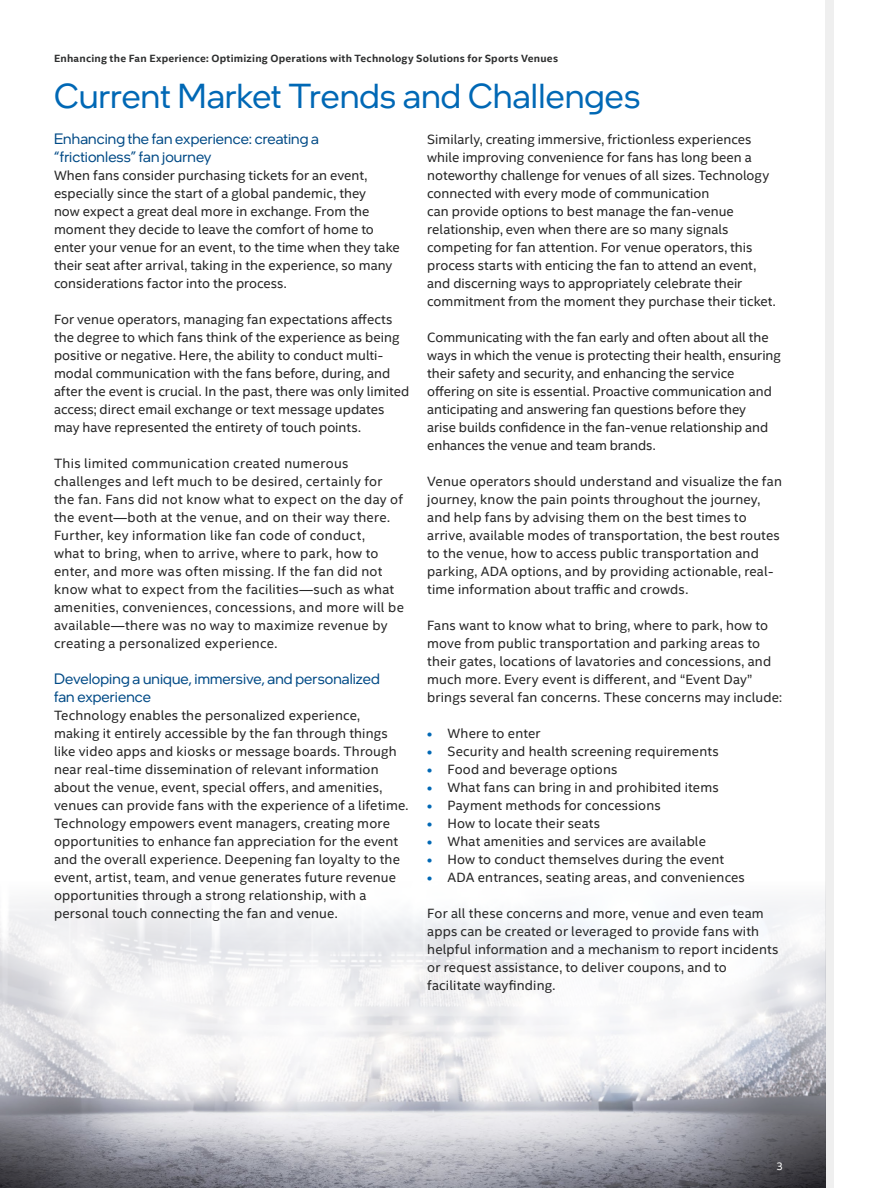
<style>
.page{position:relative;width:891px;height:1188px;background:#fff}
.page>*{position:absolute;margin:0;border:0;box-sizing:border-box;transform-origin:0 0}
.t1{font:34.5px "Intel One Display";letter-spacing:.01em;color:#0068b5}
.t2{font:15px/18px "Intel One Display";letter-spacing:.01em;color:#004a86}
.t3{font:13.5px/18px "Intel Clear";letter-spacing:.01em;color:#262626}
.t4{font:11.1px "Intel Clear";color:#fff}
.t5{font:700 10.5px "Intel Clear";letter-spacing:.02em;color:#2e2f2f}
.s1{font-weight:700;color:#0068b5}
</style>
<div class="page">
<div style="left:826px;top:0;width:8px;height:1188px;background:#efefef"></div>
<img style="left:0;top:882px;width:826px;height:306px">
<p class="t5" style="left:54px;top:51px;width:506px">Enhancing the Fan Experience: Optimizing Operations with Technology Solutions for Sports Venues</p>
<h1 class="t1" style="left:54px;top:75px;width:588px">Current Market Trends and Challenges</h1>
<p class="t2" style="left:54px;top:130px;width:266px">Enhancing the fan experience: creating a “frictionless” fan journey</p>
<p class="t3" style="left:54px;top:166px;width:347px">When fans consider purchasing tickets for an event, especially since the start of a global pandemic, they<br>now expect a great deal more in exchange. From the moment they decide to leave the comfort of home to enter your venue for an event, to the time when they take their seat after arrival, taking in the experience, so many considerations factor into the process.</p>
<p class="t3" style="left:54px;top:310px;width:357px">For venue operators, managing fan expectations affects the degree to which fans think of the experience as being positive or negative. Here, the ability to conduct multi&shy;modal communication with the fans before, during, and after the event is crucial. In the past, there was only limited access; direct email exchange or text message updates may have represented the entirety of touch points.</p>
<p class="t3" style="left:54px;top:454px;width:351px">This limited communication created numerous challenges and left much to be desired, certainly for the fan. Fans did not know what to expect on the day of the event—both at the venue, and on their way there.<br>Further, key information like fan code of conduct,<br>what to bring, when to arrive, where to park, how to enter, and more was often missing. If the fan did not know what to expect from the facilities—such as what amenities, conveniences, concessions, and more will be available—there was no way to maximize revenue by creating a personalized experience.</p>
<p class="t2" style="left:54px;top:670px;width:327px">Developing a unique, immersive, and personalized fan experience</p>
<p class="t3" style="left:54px;top:706px;width:356px">Technology enables the personalized experience, making it entirely accessible by the fan through things like video apps and kiosks or message boards. Through near real-time dissemination of relevant information about the venue, event, special offers, and amenities, venues can provide fans with the experience of a lifetime.<br>Technology empowers event managers, creating more opportunities to enhance fan appreciation for the event and the overall experience. Deepening fan loyalty to the event, artist, team, and venue generates future revenue opportunities through a strong relationship, with a personal touch connecting the fan and venue.</p>
<p class="t3" style="left:427px;top:130px;width:350px">Similarly, creating immersive, frictionless experiences while improving convenience for fans has long been a noteworthy challenge for venues of all sizes. Technology connected with every mode of communication<br>can provide options to best manage the fan-venue relationship, even when there are so many signals competing for fan attention. For venue operators, this process starts with enticing the fan to attend an event, and discerning ways to appropriately celebrate their commitment from the moment they purchase their ticket.</p>
<p class="t3" style="left:427px;top:328px;width:355px">Communicating with the fan early and often about all the ways in which the venue is protecting their health, ensuring their safety and security, and enhancing the service offering on site is essential. Proactive communication and anticipating and answering fan questions before they<br>arise builds confidence in the fan-venue relationship and enhances the venue and team brands.</p>
<p class="t3" style="left:427px;top:472px;width:356px">Venue operators should understand and visualize the fan journey, know the pain points throughout the journey, and help fans by advising them on the best times to arrive, available modes of transportation, the best routes to the venue, how to access public transportation and parking, ADA options, and by providing actionable, real&shy;time information about traffic and crowds.</p>
<p class="t3" style="left:427px;top:616px;width:356px">Fans want to know what to bring, where to park, how to move from public transportation and parking areas to their gates, locations of lavatories and concessions, and much more. Every event is different, and “Event Day” brings several fan concerns. These concerns may include:</p>
<p class="t3" style="left:427px;top:724px;width:115px"><span class="s1">•</span> Where to enter</p>
<p class="t3" style="left:427px;top:742px;width:293px"><span class="s1">•</span> Security and health screening requirements</p>
<p class="t3" style="left:427px;top:760px;width:192px"><span class="s1">•</span> Food and beverage options</p>
<p class="t3" style="left:427px;top:778px;width:293px"><span class="s1">•</span> What fans can bring in and prohibited items</p>
<p class="t3" style="left:427px;top:796px;width:235px"><span class="s1">•</span> Payment methods for concessions</p>
<p class="t3" style="left:427px;top:814px;width:174px"><span class="s1">•</span> How to locate their seats</p>
<p class="t3" style="left:427px;top:832px;width:280px"><span class="s1">•</span> What amenities and services are available</p>
<p class="t3" style="left:427px;top:850px;width:299px"><span class="s1">•</span> How to conduct themselves during the event</p>
<p class="t3" style="left:427px;top:868px;width:319px"><span class="s1">•</span> ADA entrances, seating areas, and conveniences</p>
<p class="t3" style="left:427px;top:904px;width:353px">For all these concerns and more, venue and even team apps can be created or leveraged to provide fans with helpful information and a mechanism to report incidents or request assistance, to deliver coupons, and to facilitate wayfinding.</p>
<p class="t4" style="left:776px;top:1158px;width:8px">3</p>
</div>
